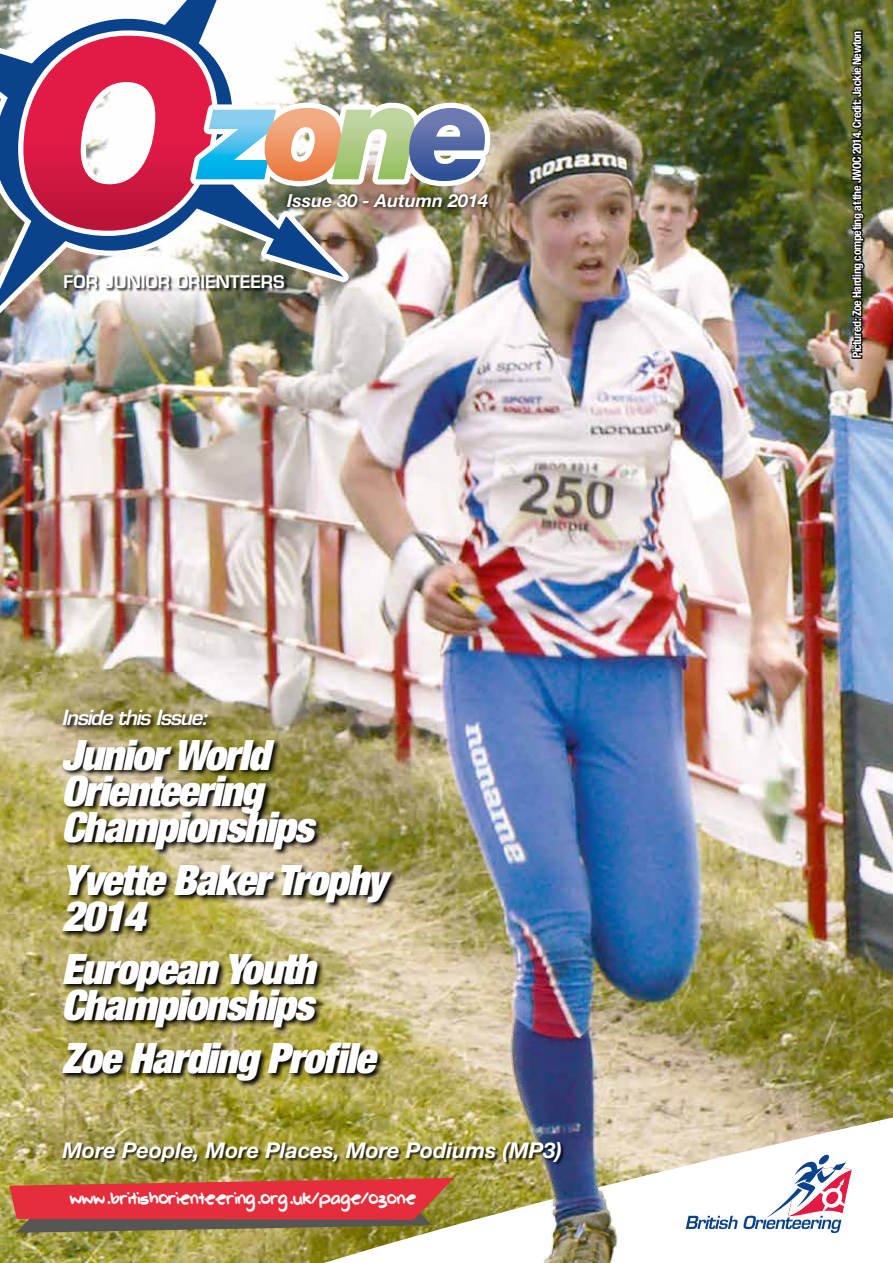
<style>
.page{position:relative;width:893px;height:1263px;background:#fff}
.page>*{position:absolute;margin:0;border:0;box-sizing:border-box;transform-origin:0 0}
.t1{font:italic 900 condensed 42px/36px "Helvetica Neue LT Pro";letter-spacing:-.03em;color:#fff}
.t2{font:italic 700 21.75px "Helvetica Neue LT Pro";color:#fff}
.t3{font:italic 600 20.25px "Eurostile";letter-spacing:-.06em;color:#fff}
.t4{font:italic 700 18px "Helvetica Neue LT Pro";color:#fff}
.t5{font:600 17.1px "Eurostile";color:#fff}
.t6{font:700 condensed 12px "Helvetica Neue LT Pro";letter-spacing:-.03em;color:#fff}
.t7{font:11.55px "Pea Whinney";letter-spacing:-.02em;color:#fff}
</style>
<div class="page">
<img style="left:0;top:0;width:893px;height:1263px">
<svg style="left:270px;top:1112px;width:623px;height:151px"></svg>
<img style="left:0;top:0;width:313px;height:346px">
<img style="left:0;top:0;width:299px;height:320px">
<svg style="left:13px;top:25px;width:210px;height:216px"></svg>
<img style="left:23px;top:36px;width:472px;height:255px">
<div style="left:65px;top:275px;width:223px;height:17px;background:#000;opacity:.75"></div>
<svg style="left:9px;top:1178px;width:448px;height:55px;background:#c0483f"></svg>
<img style="left:850px;top:29px;width:16px;height:331px">
<svg style="left:686px;top:1153px;width:166px;height:80px"></svg>
<img style="left:61px;top:709px;width:338px;height:379px">
<img style="left:491px;top:986px;width:139px;height:277px">
<div style="left:62px;top:1143px;width:503px;height:23px;background:#000;opacity:.75"></div>
<p class="t4" style="left:287px;top:190px;width:203px">Issue 30 - Autumn 2014</p>
<p class="t5" style="left:64px;top:271px;width:223px">FOR JUNIOR ORIENTEERS</p>
<p class="t3" style="left:61px;top:705px;width:148px">Inside this Issue:</p>
<p class="t1" style="left:61px;top:736px;width:254px">Junior World<br>Orienteering<br>Championships</p>
<p class="t1" style="left:61px;top:861px;width:327px">Yvette Baker Trophy<br>2014</p>
<p class="t1" style="left:61px;top:950px;width:255px">European Youth<br>Championships</p>
<p class="t1" style="left:61px;top:1039px;width:315px">Zoe Harding Profile</p>
<p class="t2" style="left:62px;top:1137px;width:501px">More People, More Places, More Podiums (MP3)</p>
<p class="t7" style="left:70px;top:1193px;width:348px">www.britishorienteering.org.uk/page/ozone</p>
<p class="t6" style="left:850px;top:358px;width:329px;rotate:-90deg">Pictured: Zoe Harding competing at the JWOC 2014. Credit: Jackie Newton</p>
</div>
